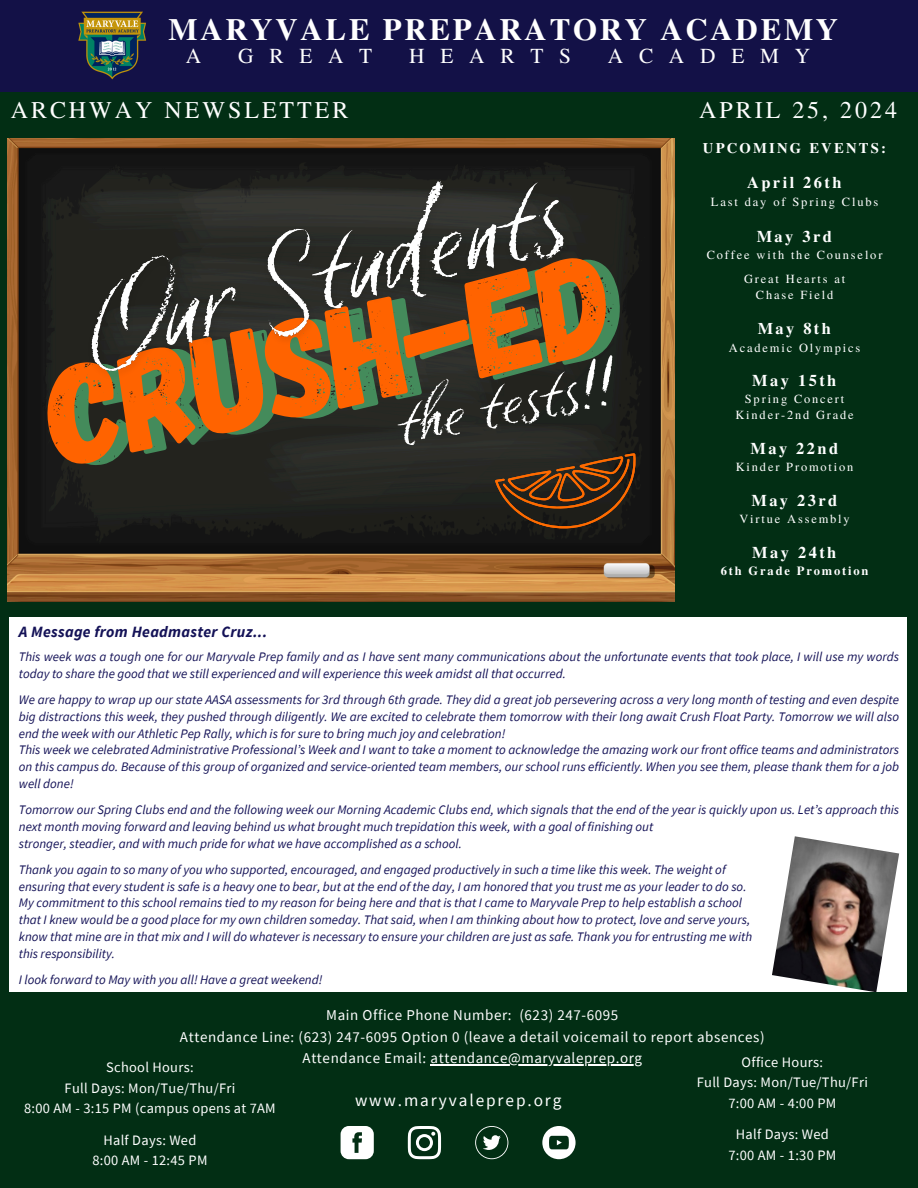
<style>
.page{position:relative;width:918px;height:1188px;background:#fff}
.page>*{position:absolute;margin:0;border:0;box-sizing:border-box;transform-origin:0 0}
.t1{font:142.35px "Gagalin";color:#ff6300}
.t2{font:60.6px "Six Hands Chalk";color:#fff}
.t3{font:700 30.9px "Te X Gyre Termes";letter-spacing:.09em;color:#fff}
.t4{font:24px "Te X Gyre Termes";letter-spacing:.125em;color:#fff}
.t5{font:21.3px "Te X Gyre Termes";letter-spacing:.735em;color:#fff}
.t6{font:17.25px "Source Sans Pro";letter-spacing:.11em;color:#fff}
.t7{font:700 16.35px "Te X Gyre Termes";letter-spacing:.15em;color:#fff}
.t8{font:italic 700 15.75px "Source Sans Pro";letter-spacing:.02em;color:#141257}
.t9{font:15px "Source Sans Pro";letter-spacing:.04em;color:#fff}
.t10{font:700 14.7px "Te X Gyre Termes";letter-spacing:.15em;color:#fff}
.t11{font:14.4px "Source Sans Pro";letter-spacing:.02em;color:#fff}
.t12{font:italic 13.05px/16.8px "Source Sans Pro";color:#141257}
.t13{font:12.45px "Te X Gyre Termes";letter-spacing:.15em;color:#fff}
.t14{font:700 12.45px "Te X Gyre Termes";letter-spacing:.15em;color:#fff}
</style>
<div class="page">
<div style="left:0;top:0;width:918px;height:239px;background:#131147"></div>
<img style="left:78px;top:11px;width:68px;height:69px">
<div style="left:0;top:92px;width:918px;height:1096px;background:#022e14"></div>
<svg style="left:408px;top:1126px;width:33px;height:33px"></svg>
<svg style="left:341px;top:1126px;width:33px;height:33px"></svg>
<svg style="left:475px;top:1126px;width:33px;height:33px"></svg>
<svg style="left:542px;top:1126px;width:34px;height:33px"></svg>
<div style="left:10px;top:617px;width:897px;height:375px;background:#fff"></div>
<img style="left:772px;top:836px;width:127px;height:156px">
<hr style="left:431px;top:1064px;width:90px;height:1px;background:#fff">
<hr style="left:521px;top:1064px;width:122px;height:1px;background:#fff">
<img style="left:8px;top:139px;width:667px;height:463px">
<svg style="left:487px;top:418px;width:153px;height:128px;background:#3b2716"></svg>
<img style="left:52px;top:138px;width:552px;height:319px">
<p class="t3" style="left:168px;top:5px;width:671px">MARYVALE PREPARATORY ACADEMY</p>
<p class="t5" style="left:186px;top:41px;width:17px">A</p>
<p class="t5" style="left:238px;top:41px;width:136px">GREAT</p>
<p class="t5" style="left:409px;top:41px;width:163px">HEARTS</p>
<p class="t5" style="left:608px;top:41px;width:204px">ACADEMY</p>
<p class="t4" style="left:11px;top:93px;width:339px">ARCHWAY NEWSLETTER</p>
<p class="t4" style="left:699px;top:93px;width:199px">APRIL 25, 2024</p>
<p class="t1" style="left:29px;top:329px;width:578px;rotate:-12deg">CRUSH-ED</p>
<p class="t2" style="left:387px;top:389px;width:220px;rotate:-11deg">the tests!!</p>
<p class="t10" style="left:703px;top:137px;width:184px">UPCOMING EVENTS:</p>
<p class="t7" style="left:747px;top:170px;width:96px">April 26th</p>
<p class="t13" style="left:711px;top:193px;width:169px">Last day of Spring Clubs</p>
<p class="t7" style="left:757px;top:224px;width:77px">May 3rd</p>
<p class="t13" style="left:707px;top:246px;width:177px">Coffee with the Counselor</p>
<p class="t13" style="left:744px;top:270px;width:103px">Great Hearts at</p>
<p class="t13" style="left:756px;top:286px;width:79px">Chase Field</p>
<p class="t7" style="left:758px;top:316px;width:75px">May 8th</p>
<p class="t13" style="left:729px;top:339px;width:133px">Academic Olympics</p>
<p class="t7" style="left:752px;top:368px;width:86px">May 15th</p>
<p class="t13" style="left:745px;top:390px;width:101px">Spring Concert</p>
<p class="t13" style="left:735px;top:406px;width:120px">Kinder-2nd Grade</p>
<p class="t7" style="left:750px;top:436px;width:89px">May 22nd</p>
<p class="t13" style="left:736px;top:458px;width:119px">Kinder Promotion</p>
<p class="t7" style="left:751px;top:487px;width:87px">May 23rd</p>
<p class="t13" style="left:739px;top:510px;width:112px">Virtue Assembly</p>
<p class="t7" style="left:752px;top:539px;width:86px">May 24th</p>
<p class="t14" style="left:721px;top:561px;width:149px">6th Grade Promotion</p>
<p class="t8" style="left:19px;top:622px;width:250px">A Message from Headmaster Cruz...</p>
<h4 class="t12" style="left:19px;top:648px;width:882px">This week was a tough one for our Maryvale Prep family and as I have sent many communications about the unfortunate events that took place, I will use my words today to share the good that we still experienced and will experience this week amidst all that occurred.</h4>
<h6 class="t12" style="left:19px;top:691px;width:882px;text-align:justify">We are happy to wrap up our state AASA assessments for 3rd through 6th grade. They did a great job persevering across a very long month of testing and even despite big distractions this week, they pushed through diligently. We are excited to celebrate them tomorrow with their long await Crush Float Party. Tomorrow we will also end the week with our Athletic Pep Rally, which is for sure to bring much joy and celebration!</h6>
<h5 class="t12" style="left:19px;top:741px;width:882px;text-align:justify">This week we celebrated Administrative Professional’s Week and I want to take a moment to acknowledge the amazing work our front office teams and administrators on this campus do. Because of this group of organized and service-oriented team members, our school runs efficiently. When you see them, please thank them for a job well done!</h5>
<h5 class="t12" style="left:19px;top:801px;width:882px">Tomorrow our Spring Clubs end and the following week our Morning Academic Clubs end, which signals that the end of the year is quickly upon us. Let’s approach this next month moving forward and leaving behind us what brought much trepidation this week, with a goal of finishing out</h5>
<p class="t12" style="left:19px;top:835px;width:444px">stronger, steadier, and with much pride for what we have accomplished as a school.</p>
<p class="t12" style="left:19px;top:861px;width:708px">Thank you again to so many of you who supported, encouraged, and engaged productively in such a time like this week. The weight of</p>
<h1 class="t12" style="left:19px;top:878px;width:729px">ensuring that every student is safe is a heavy one to bear, but at the end of the day, I am honored that you trust me as your leader to do so.</h1>
<h3 class="t12" style="left:19px;top:894px;width:725px">My commitment to this school remains tied to my reason for being here and that is that I came to Maryvale Prep to help establish a school</h3>
<p class="t12" style="left:19px;top:911px;width:733px">that I knew would be a good place for my own children someday. That said, when I am thinking about how to protect, love and serve yours,</p>
<p class="t12" style="left:19px;top:928px;width:735px">know that mine are in that mix and I will do whatever is necessary to ensure your children are just as safe. Thank you for entrusting me with</p>
<p class="t12" style="left:19px;top:945px;width:98px">this responsibility.</p>
<p class="t12" style="left:19px;top:971px;width:305px">I look forward to May with you all! Have a great weekend!</p>
<p class="t9" style="left:326px;top:1005px;width:294px">Main Office Phone Number: (623) 247-6095</p>
<p class="t9" style="left:180px;top:1027px;width:586px">Attendance Line: (623) 247-6095 Option 0 (leave a detail voicemail to report absences)</p>
<p class="t9" style="left:303px;top:1048px;width:341px">Attendance Email: attendance@maryvaleprep.org</p>
<p class="t11" style="left:742px;top:1053px;width:83px">Office Hours:</p>
<p class="t11" style="left:697px;top:1073px;width:173px">Full Days: Mon/Tue/Thu/Fri</p>
<p class="t11" style="left:728px;top:1094px;width:109px">7:00 AM - 4:00 PM</p>
<p class="t11" style="left:736px;top:1125px;width:95px">Half Days: Wed</p>
<p class="t11" style="left:728px;top:1146px;width:109px">7:00 AM - 1:30 PM</p>
<p class="t11" style="left:106px;top:1058px;width:89px">School Hours:</p>
<p class="t11" style="left:65px;top:1078px;width:172px">Full Days: Mon/Tue/Thu/Fri</p>
<p class="t11" style="left:24px;top:1099px;width:253px">8:00 AM - 3:15 PM (campus opens at 7AM</p>
<p class="t11" style="left:103px;top:1131px;width:94px">Half Days: Wed</p>
<p class="t11" style="left:92px;top:1151px;width:117px">8:00 AM - 12:45 PM</p>
<p class="t6" style="left:355px;top:1089px;width:208px">www.maryvaleprep.org</p>
</div>
